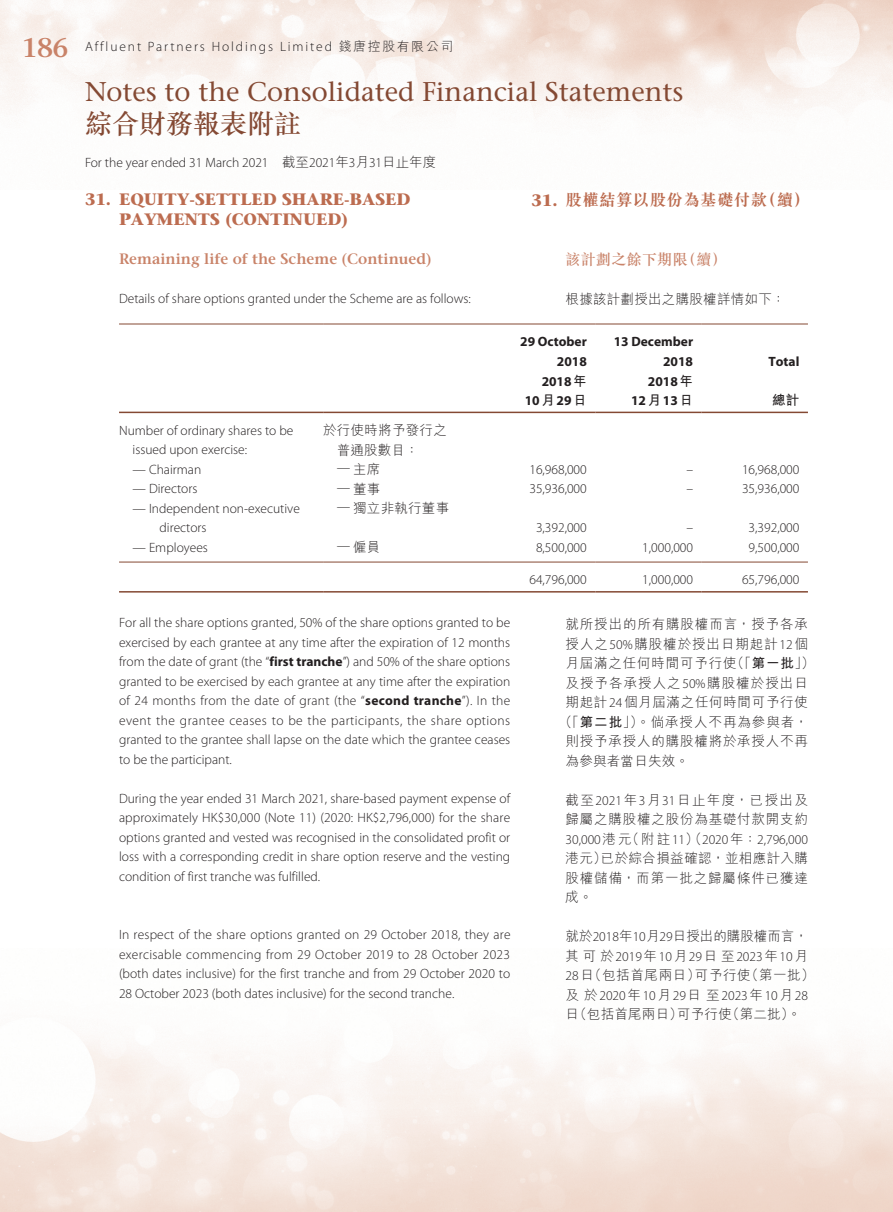
<style>
.page{position:relative;width:893px;height:1212px;background:#fff}
.page>*{position:absolute;margin:0;border:0;box-sizing:border-box;transform-origin:0 0}
.t1{font:500 27px "Stone Serif Std";color:#844933}
.t2{font:500 27px "M Sung HK";color:#844933}
._01_H1_E{font:700 16.5px/19.5px "Stone Serif Std";color:#bc6c50}
._001_H1_C{font:700 16.5px "M Sung HK";letter-spacing:.02em;color:#bc6c50}
._02_H2_E{font:600 15px "Stone Serif Std";color:#c98369}
._002_H2_C{font:500 15px "M Sung HK";letter-spacing:.02em;color:#c98369}
._00_txt_E{font:300 13.5px/19.5px "Myriad Pro";color:#231f20;text-align:justify}
._000_txt_C{font:300 13.5px/19.5px "M Hei HK";letter-spacing:.06em;color:#231f20;text-align:justify}
._50_Table_txt{font:300 13.5px "Myriad Pro";color:#231f20}
._000_txt_C-2{font:300 13.5px/19.5px "M Hei HK";letter-spacing:.02em;color:#231f20}
._50_Table_txt-2{font:700 13.5px "Myriad Pro";color:#231f20}
._00_txt_E-2{font:300 13.5px "Myriad Pro";letter-spacing:.14em;color:#231f20}
._50_Table_txt-3{font:300 13.5px "M Hei HK";letter-spacing:.02em;color:#231f20}
._50_Table_txt-4{font:700 13.5px "M Hei HK";color:#231f20}
.s1{font-family:"Stone Serif Std";font-weight:600;font-size:27px;color:#c98369}
.s2{font-family:"M Hei HK";font-size:12.75px}
.s3{font-family:"M Hei HK"}
.s4{font-family:"Stone Serif Std"}
.s5{font-family:"Myriad Pro"}
.s6{font-weight:700}
</style>
<div class="page">
<img style="left:0;top:0;width:893px;height:120px">
<hr style="left:119px;top:324px;width:204px;height:1px;background:#844933">
<hr style="left:323px;top:324px;width:166px;height:1px;background:#844933">
<hr style="left:489px;top:324px;width:106px;height:1px;background:#844933">
<hr style="left:595px;top:324px;width:107px;height:1px;background:#844933">
<hr style="left:702px;top:324px;width:106px;height:1px;background:#844933">
<hr style="left:119px;top:412px;width:204px;height:1px;background:#844933">
<hr style="left:323px;top:412px;width:166px;height:1px;background:#844933">
<hr style="left:489px;top:412px;width:106px;height:1px;background:#844933">
<hr style="left:595px;top:412px;width:107px;height:1px;background:#844933">
<hr style="left:702px;top:412px;width:106px;height:1px;background:#844933">
<hr style="left:119px;top:562px;width:204px;height:1px;background:#844933">
<hr style="left:323px;top:562px;width:166px;height:1px;background:#844933">
<hr style="left:489px;top:562px;width:106px;height:1px;background:#844933">
<hr style="left:595px;top:562px;width:107px;height:1px;background:#844933">
<hr style="left:702px;top:562px;width:106px;height:1px;background:#844933">
<hr style="left:119px;top:591px;width:204px;height:1px;background:#844933">
<hr style="left:323px;top:591px;width:166px;height:1px;background:#844933">
<hr style="left:489px;top:591px;width:106px;height:1px;background:#844933">
<hr style="left:595px;top:591px;width:107px;height:1px;background:#844933">
<hr style="left:702px;top:591px;width:106px;height:1px;background:#844933">
<p class="_00_txt_E-2" style="left:22px;top:39px;width:433px"><span class="s1">186</span> Affluent Partners Holdings Limited <span class="s2">錢唐控股有限公司</span></p>
<h1 class="t1" style="left:85px;top:75px;width:600px">Notes to the Consolidated Financial Statements</h1>
<h1 class="t2" style="left:85px;top:105px;width:217px">綜合財務報表附註</h1>
<p class="_00_txt_E" style="left:85px;top:152px;width:353px">For the year ended 31 March 2021 <span class="s3">截至</span>2021<span class="s3">年</span>3<span class="s3">月</span>31<span class="s3">日止年度</span></p>
<p class="_01_H1_E" style="left:119px;top:189px;width:293px;text-indent:-34px">31. EQUITY-SETTLED SHARE-BASED<br>PAYMENTS (CONTINUED)</p>
<p class="_02_H2_E" style="left:119px;top:249px;width:314px">Remaining life of the Scheme (Continued)</p>
<p class="_00_txt_E" style="left:119px;top:288px;width:353px">Details of share options granted under the Scheme are as follows:</p>
<p class="_50_Table_txt-2" style="left:520px;top:333px;width:68px">29 October</p>
<p class="_50_Table_txt-2" style="left:614px;top:333px;width:81px">13 December</p>
<p class="_50_Table_txt-2" style="left:557px;top:352px;width:31px">2018</p>
<p class="_50_Table_txt-2" style="left:663px;top:352px;width:31px">2018</p>
<p class="_50_Table_txt-2" style="left:768px;top:352px;width:32px">Total</p>
<p class="_50_Table_txt-2" style="left:542px;top:372px;width:47px">2018<span class="s3">年</span></p>
<p class="_50_Table_txt-2" style="left:525px;top:392px;width:64px">10<span class="s3">月</span>29<span class="s3">日</span></p>
<p class="_001_H1_C" style="left:531px;top:192px;width:280px"><span class="s4">31.</span> 股權結算以股份為基礎付款（續）</p>
<p class="_002_H2_C" style="left:565px;top:249px;width:162px">該計劃之餘下期限（續）</p>
<p class="_000_txt_C-2" style="left:565px;top:289px;width:221px">根據該計劃授出之購股權詳情如下：</p>
<p class="_50_Table_txt-2" style="left:648px;top:372px;width:47px">2018<span class="s3">年</span></p>
<p class="_50_Table_txt-2" style="left:631px;top:392px;width:64px">12<span class="s3">月</span>13<span class="s3">日</span></p>
<p class="_50_Table_txt-4" style="left:772px;top:390px;width:29px">總計</p>
<p class="_50_Table_txt" style="left:119px;top:422px;width:176px">Number of ordinary shares to be</p>
<p class="_50_Table_txt" style="left:133px;top:441px;width:116px">issued upon exercise:</p>
<p class="_50_Table_txt-3" style="left:323px;top:423px;width:125px">於行使時將予發行之</p>
<p class="_50_Table_txt-3" style="left:337px;top:443px;width:84px">普通股數目：</p>
<p class="_50_Table_txt" style="left:133px;top:461px;width:70px">— Chairman</p>
<p class="_50_Table_txt-3" style="left:337px;top:462px;width:45px"><span class="s5">—</span>主席</p>
<p class="_50_Table_txt" style="left:529px;top:461px;width:59px">16,968,000</p>
<p class="_50_Table_txt" style="left:686px;top:461px;width:8px">–</p>
<p class="_50_Table_txt" style="left:742px;top:461px;width:59px">16,968,000</p>
<p class="_50_Table_txt" style="left:133px;top:480px;width:66px">— Directors</p>
<p class="_50_Table_txt-3" style="left:337px;top:482px;width:45px"><sup>—</sup>董事</p>
<p class="_50_Table_txt" style="left:529px;top:480px;width:59px">35,936,000</p>
<p class="_50_Table_txt" style="left:686px;top:480px;width:8px">–</p>
<p class="_50_Table_txt" style="left:742px;top:480px;width:59px">35,936,000</p>
<p class="_50_Table_txt" style="left:133px;top:500px;width:169px">— Independent non-executive</p>
<p class="_50_Table_txt" style="left:160px;top:519px;width:49px">directors</p>
<p class="_50_Table_txt-3" style="left:337px;top:501px;width:114px"><sup>—</sup> 獨立非執行董事</p>
<p class="_50_Table_txt" style="left:536px;top:519px;width:52px">3,392,000</p>
<p class="_50_Table_txt" style="left:686px;top:519px;width:8px">–</p>
<p class="_50_Table_txt" style="left:749px;top:519px;width:52px">3,392,000</p>
<p class="_50_Table_txt" style="left:133px;top:539px;width:77px">— Employees</p>
<p class="_50_Table_txt-3" style="left:337px;top:540px;width:45px"><sup>—</sup>僱員</p>
<p class="_50_Table_txt" style="left:536px;top:539px;width:52px">8,500,000</p>
<p class="_50_Table_txt" style="left:642px;top:539px;width:52px">1,000,000</p>
<p class="_50_Table_txt" style="left:749px;top:539px;width:52px">9,500,000</p>
<p class="_50_Table_txt" style="left:529px;top:571px;width:59px">64,796,000</p>
<p class="_50_Table_txt" style="left:642px;top:571px;width:52px">1,000,000</p>
<p class="_50_Table_txt" style="left:742px;top:571px;width:59px">65,796,000</p>
<p class="_00_txt_E" style="left:119px;top:613px;width:393px">For all the share options granted, 50% of the share options granted to be exercised by each grantee at any time after the expiration of 12 months from the date of grant (the “<span class="s6">first tranche</span>”) and 50% of the share options granted to be exercised by each grantee at any time after the expiration of 24 months from the date of grant (the “<span class="s6">second tranche</span>”). In the event the grantee ceases to be the participants, the share options granted to the grantee shall lapse on the date which the grantee ceases to be the participant.</p>
<p class="_00_txt_E" style="left:119px;top:788px;width:393px">During the year ended 31 March 2021, share-based payment expense of approximately HK$30,000 (Note 11) (2020: HK$2,796,000) for the share options granted and vested was recognised in the consolidated profit or loss with a corresponding credit in share option reserve and the vesting condition of first tranche was fulfilled.</p>
<p class="_000_txt_C" style="left:565px;top:614px;width:244px">就所授出的所有購股權而言，授予各承</p>
<p class="_000_txt_C" style="left:565px;top:634px;width:244px">授人之<span class="s5">50%</span>購股權於授出日期起計<span class="s5">12</span>個</p>
<p class="_000_txt_C" style="left:565px;top:653px;width:251px">月屆滿之任何時間可予行使（「<span class="s6">第一批</span>」）</p>
<p class="_000_txt_C" style="left:565px;top:673px;width:244px">及授予各承授人之<span class="s5">50%</span>購股權於授出日</p>
<p class="_000_txt_C" style="left:565px;top:692px;width:244px">期起計<span class="s5">24</span>個月屆滿之任何時間可予行使</p>
<p class="_000_txt_C" style="left:559px;top:712px;width:251px">（「<span class="s6">第二批</span>」）。倘承授人不再為參與者，</p>
<p class="_000_txt_C" style="left:565px;top:731px;width:244px">則授予承授人的購股權將於承授人不再</p>
<p class="_000_txt_C-2" style="left:565px;top:751px;width:125px">為參與者當日失效。</p>
<p class="_000_txt_C" style="left:565px;top:790px;width:244px">截至<span class="s5">2021</span>年<span class="s5">3</span>月<span class="s5">31</span>日止年度，已授出及歸屬之購股權之股份為基礎付款開支約<span class="s5">30,000</span>港元（附註<span class="s5">11</span>）（<span class="s5">2020</span>年：<span class="s5">2,796,000</span>港元）已於綜合損益確認，並相應計入購股權儲備，而第一批之歸屬條件已獲達成。</p>
<p class="_000_txt_C-2" style="left:565px;top:926px;width:251px">就於<span class="s5">2018</span>年<span class="s5">10</span>月<span class="s5">29</span>日授出的購股權而言，其可於<span class="s5">2019</span>年<span class="s5">10</span>月<span class="s5">29</span>日至<span class="s5">2023</span>年<span class="s5">10</span>月<br><span class="s5">28</span>日（包括首尾兩日）可予行使（第一批）及於<span class="s5">2020</span>年<span class="s5">10</span>月<span class="s5">29</span>日至<span class="s5">2023</span>年<span class="s5">10</span>月<span class="s5">28</span>日（包括首尾兩日）可予行使（第二批）。</p>
<p class="_00_txt_E" style="left:119px;top:925px;width:393px">In respect of the share options granted on 29 October 2018, they are exercisable commencing from 29 October 2019 to 28 October 2023 (both dates inclusive) for the first tranche and from 29 October 2020 to 28 October 2023 (both dates inclusive) for the second tranche.</p>
</div>
